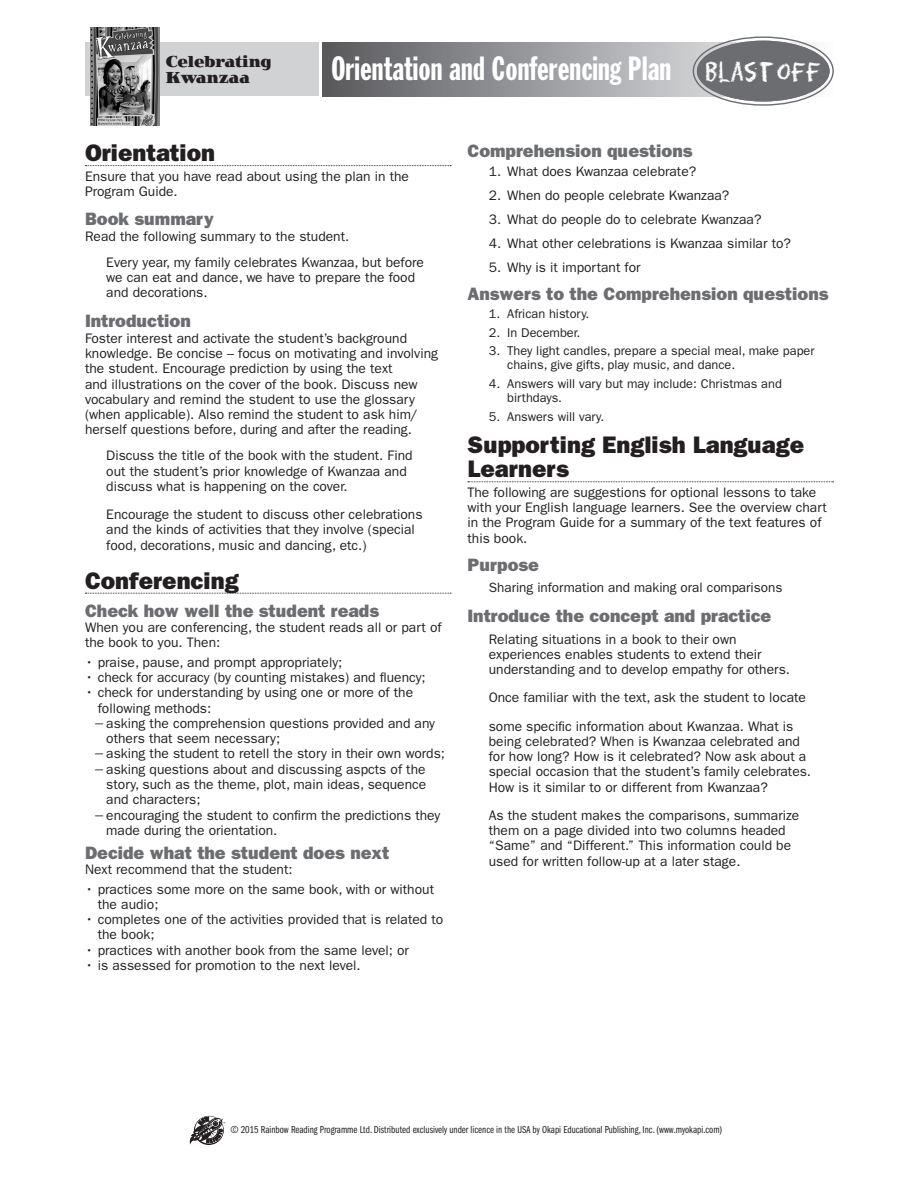
<style>
.page{position:relative;width:918px;height:1188px;background:#fff}
.page>*{position:absolute;margin:0;border:0;box-sizing:border-box;transform-origin:0 0}
.Sheet_title{font:33px "Franklin Gothic Std Extra Cond";letter-spacing:.005em;color:#fff}
.t1{font:25.5px "Eraser";color:#fff;scale:.85 1}
.Heads{font:24px/24px "ITC Franklin Gothic Std Hvy";color:#231f20}
.Subheads___grey{font:18px "ITC Franklin Gothic Std Hvy";color:#6c6d70}
.t2{font:900 16.5px/16.5px "Jimbo Std";letter-spacing:-.005em;color:#231f20;scale:.88 1}
.Instructions___const{font:13.8px/15.3px "ITC Franklin Gothic Std";color:#231f20}
.Quotes__from_book{font:13.8px/15.3px "ITC Franklin Gothic Std";color:#231f20}
.Quotes__from_book-2{font:13.5px "ITC Franklin Gothic Std";color:#231f20}
.t3{font:12.75px/14.2px "ITC Franklin Gothic Std";color:#231f20}
.t4{font:10.5px "ITC Franklin Gothic Std Bk Cp";color:#231f20}
.s1{font-family:"Franklin Gothic IT Cby BT"}
</style>
<div class="page">
<div style="left:85px;top:43px;width:234px;height:53px;background:#d1d2d4"></div>
<img style="left:90px;top:27px;width:70px;height:99px">
<svg style="left:189px;top:1117px;width:36px;height:28px"></svg>
<svg style="left:323px;top:43px;width:510px;height:53px;background:#959699"></svg>
<div style="left:697px;top:41px;width:133px;height:61px;background:#6c6d70;border-radius:50%"></div>
<div style="left:697px;top:41px;width:133px;height:61px;border:4px solid #6c6d70;border-radius:50%"></div>
<svg style="left:85px;top:165px;width:366px;height:1px"></svg>
<svg style="left:85px;top:593px;width:366px;height:1px"></svg>
<svg style="left:468px;top:481px;width:366px;height:1px"></svg>
<p class="t2" style="left:166px;top:53px;width:122px">Celebrating<br>Kwanzaa</p>
<p class="Sheet_title" style="left:331px;top:51px;width:341px">Orientation and Conferencing Plan</p>
<p class="t1" style="left:706px;top:57px;width:137px">BLAST OFF</p>
<p class="Heads" style="left:85px;top:141px;width:132px">Orientation</p>
<p class="Instructions___const" style="left:85px;top:168px;width:325px">Ensure that you have read about using the plan in the<br>Program Guide.</p>
<p class="Subheads___grey" style="left:85px;top:209px;width:130px">Book summary</p>
<p class="Instructions___const" style="left:85px;top:228px;width:266px">Read the following summary to the student.</p>
<p class="Quotes__from_book" style="left:106px;top:254px;width:319px">Every year, my family celebrates Kwanzaa, but before we can eat and dance, we have to prepare the food and decorations.</p>
<p class="Subheads___grey" style="left:85px;top:311px;width:107px">Introduction</p>
<p class="Instructions___const" style="left:85px;top:330px;width:355px">Foster interest and activate the student’s background knowledge. Be concise – focus on motivating and involving the student. Encourage prediction by using the text<br>and illustrations on the cover of the book. Discuss new vocabulary and remind the student to use the glossary (when applicable). Also remind the student to ask him/ herself questions before, during and after the reading.</p>
<p class="Quotes__from_book" style="left:106px;top:448px;width:308px">Discuss the title of the book with the student. Find out the student’s prior knowledge of Kwanzaa and discuss what is happening on the cover.</p>
<p class="Quotes__from_book" style="left:106px;top:507px;width:318px">Encourage the student to discuss other celebrations and the kinds of activities that they involve (special food, decorations, music and dancing, etc.)</p>
<p class="Heads" style="left:85px;top:568px;width:155px">Conferencing</p>
<p class="Subheads___grey" style="left:85px;top:600px;width:296px">Check how well the student reads</p>
<p class="Instructions___const" style="left:85px;top:620px;width:358px">When you are conferencing, the student reads all or part of the book to you. Then:</p>
<p class="Instructions___const" style="left:85px;top:654px;width:259px">• praise, pause, and prompt appropriately;</p>
<p class="Instructions___const" style="left:85px;top:670px;width:342px">• check for accuracy (by counting mistakes) and fluency;</p>
<p class="Instructions___const" style="left:98px;top:685px;width:317px;text-indent:-13px">• check for understanding by using one or more of the following methods:</p>
<p class="Instructions___const" style="left:106px;top:716px;width:330px;text-indent:-13px"><span class="s1">−</span>asking the comprehension questions provided and any others that seem necessary;</p>
<p class="Instructions___const" style="left:94px;top:746px;width:353px"><span class="s1">−</span>asking the student to retell the story in their own words;</p>
<p class="Instructions___const" style="left:106px;top:762px;width:321px;text-align:justify;text-indent:-13px"><span class="s1">−</span>asking questions about and discussing aspcts of the story, such as the theme, plot, main ideas, sequence and characters;</p>
<p class="Instructions___const" style="left:106px;top:807px;width:335px;text-indent:-13px"><span class="s1">−</span>encouraging the student to confirm the predictions they made during the orientation.</p>
<p class="Subheads___grey" style="left:85px;top:842px;width:306px">Decide what the student does next</p>
<p class="Instructions___const" style="left:85px;top:862px;width:209px">Next recommend that the student:</p>
<p class="Instructions___const" style="left:98px;top:881px;width:338px;text-indent:-13px">• practices some more on the same book, with or without the audio;</p>
<p class="Instructions___const" style="left:98px;top:912px;width:347px;text-indent:-13px">• completes one of the activities provided that is related to the book;</p>
<p class="Instructions___const" style="left:85px;top:943px;width:325px">• practices with another book from the same level; or</p>
<p class="Instructions___const" style="left:85px;top:958px;width:277px">• is assessed for promotion to the next level.</p>
<p class="Subheads___grey" style="left:468px;top:140px;width:227px">Comprehension questions</p>
<p class="Instructions___const" style="left:489px;top:164px;width:209px">1. What does Kwanzaa celebrate?</p>
<p class="Instructions___const" style="left:489px;top:188px;width:242px">2. When do people celebrate Kwanzaa?</p>
<p class="Instructions___const" style="left:489px;top:212px;width:274px">3. What do people do to celebrate Kwanzaa?</p>
<p class="Instructions___const" style="left:489px;top:236px;width:304px">4. What other celebrations is Kwanzaa similar to?</p>
<p class="Instructions___const" style="left:489px;top:259px;width:153px">5. Why is it important for</p>
<p class="Subheads___grey" style="left:468px;top:283px;width:362px">Answers to the Comprehension questions</p>
<p class="t3" style="left:489px;top:307px;width:102px">1. African history.</p>
<p class="t3" style="left:489px;top:325px;width:93px">2. In December.</p>
<p class="t3" style="left:507px;top:344px;width:309px;text-indent:-18px">3. They light candles, prepare a special meal, make paper chains, give gifts, play music, and dance.</p>
<p class="t3" style="left:507px;top:377px;width:276px;text-indent:-18px">4. Answers will vary but may include: Christmas and birthdays.</p>
<p class="t3" style="left:489px;top:409px;width:117px">5. Answers will vary.</p>
<p class="Heads" style="left:468px;top:433px;width:338px">Supporting English Language<br>Learners</p>
<p class="Instructions___const" style="left:468px;top:485px;width:361px">The following are suggestions for optional lessons to take with your English language learners. See the overview chart in the Program Guide for a summary of the text features of this book.</p>
<p class="Subheads___grey" style="left:468px;top:554px;width:73px">Purpose</p>
<p class="Quotes__from_book-2" style="left:489px;top:580px;width:295px">Sharing information and making oral comparisons</p>
<p class="Subheads___grey" style="left:468px;top:605px;width:305px">Introduce the concept and practice</p>
<p class="Quotes__from_book" style="left:489px;top:632px;width:303px">Relating situations in a book to their own experiences enables students to extend their understanding and to develop empathy for others.</p>
<p class="Quotes__from_book" style="left:489px;top:690px;width:319px">Once familiar with the text, ask the student to locate</p>
<p class="Quotes__from_book" style="left:489px;top:718px;width:324px">some specific information about Kwanzaa. What is being celebrated? When is Kwanzaa celebrated and for how long? How is it celebrated? Now ask about a special occasion that the student’s family celebrates.<br>How is it similar to or different from Kwanzaa?</p>
<p class="Quotes__from_book" style="left:489px;top:808px;width:312px">As the student makes the comparisons, summarize them on a page divided into two columns headed “Same” and “Different.” This information could be used for written follow-up at a later stage.</p>
<p class="t4" style="left:230px;top:1124px;width:493px">© 2015 Rainbow Reading Programme Ltd. Distributed exclusively under licence in the USA by Okapi Educational Publishing, Inc. (www.myokapi.com)</p>
</div>
